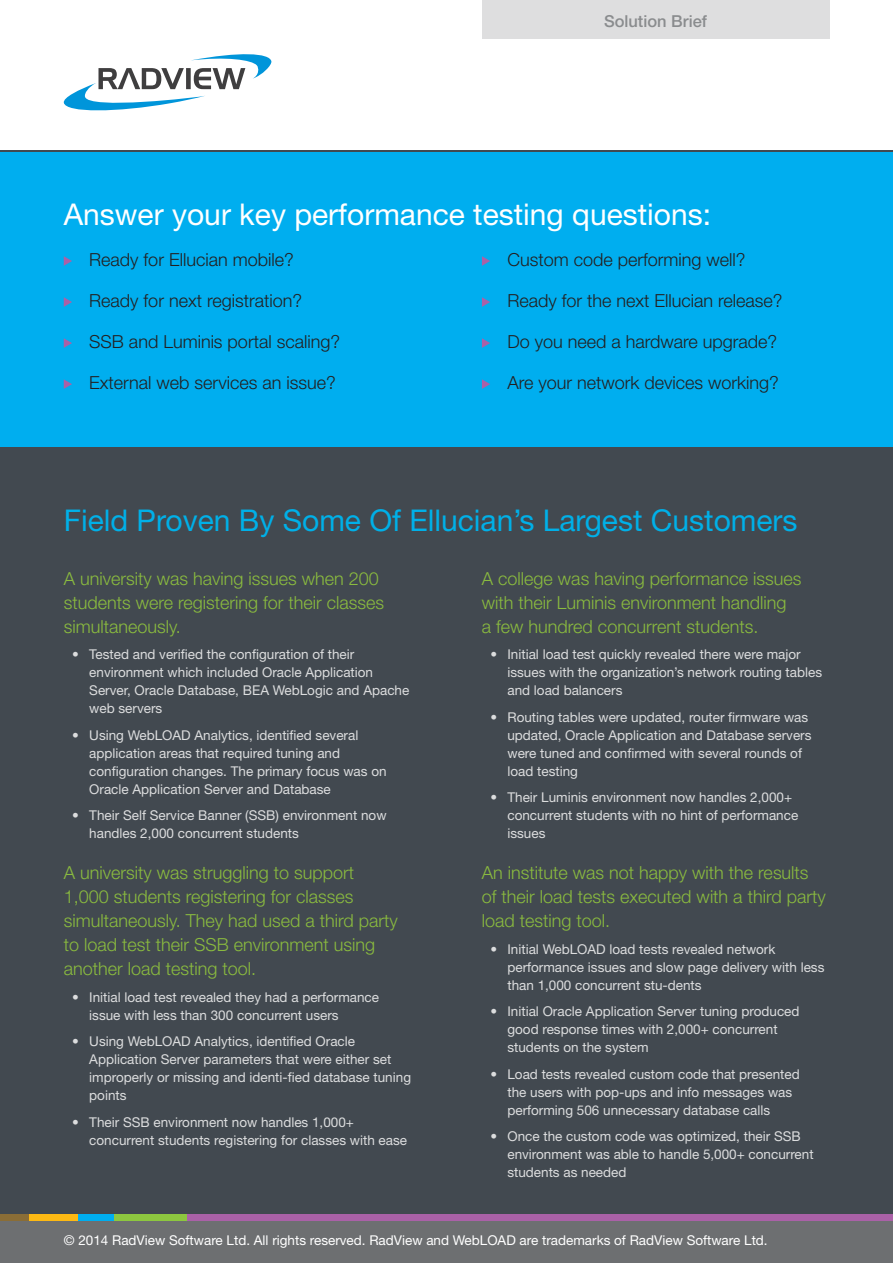
<style>
.page{position:relative;width:893px;height:1263px;background:#fff}
.page>*{position:absolute;margin:0;border:0;box-sizing:border-box;transform-origin:0 0}
.t1{font:30px "Helvetica Neue LT Std";color:#00b0e8}
.t2{font:30px "Helvetica Neue LT Std";color:#fff}
.t3{font:300 18px/24px "Helvetica Neue LT Std";color:#8abb3f}
.t4{font:300 18px "Helvetica Neue LT Std";color:#231f20}
.t5{font:500 16.5px "Helvetica Neue LT Std";color:#8a8c8e}
.t6{font:13.5px/18px "Helvetica Neue LT Std";color:#dcddde}
.t7{font:13.5px "Helvetica Neue LT Std";color:#fff}
</style>
<div class="page">
<div style="left:0;top:153px;width:893px;height:1110px;background:#424950"></div>
<div style="left:0;top:152px;width:893px;height:294px;background:#00aeef"></div>
<svg style="left:64px;top:54px;width:207px;height:56px"></svg>
<svg style="left:64px;top:256px;width:8px;height:10px"></svg>
<svg style="left:64px;top:297px;width:8px;height:10px"></svg>
<svg style="left:64px;top:338px;width:8px;height:10px"></svg>
<svg style="left:64px;top:379px;width:8px;height:10px"></svg>
<svg style="left:482px;top:256px;width:8px;height:10px"></svg>
<svg style="left:482px;top:297px;width:8px;height:10px"></svg>
<svg style="left:482px;top:338px;width:8px;height:10px"></svg>
<svg style="left:482px;top:379px;width:8px;height:10px"></svg>
<hr style="left:0;top:151px;width:893px;height:1px;background:#424950">
<div style="left:0;top:1220px;width:893px;height:43px;background:#6d6f71"></div>
<div style="left:0;top:1214px;width:30px;height:6px;background:#8a6d36"></div>
<div style="left:30px;top:1214px;width:51px;height:6px;background:#fdb913"></div>
<div style="left:79px;top:1214px;width:72px;height:6px;background:#00aeef"></div>
<div style="left:140px;top:1214px;width:753px;height:6px;background:#aa61a7"></div>
<div style="left:115px;top:1214px;width:72px;height:6px;background:#8dc73f"></div>
<div style="left:482px;top:0;width:347px;height:39px;background:#dededf"></div>
<p class="t5" style="left:604px;top:11px;width:105px">Solution Brief</p>
<h1 class="t2" style="left:64px;top:197px;width:649px">Answer your key performance testing questions:</h1>
<h2 class="t4" style="left:89px;top:249px;width:206px">Ready for Ellucian mobile?</h2>
<h2 class="t4" style="left:89px;top:290px;width:214px">Ready for next registration?</h2>
<h2 class="t4" style="left:89px;top:331px;width:252px">SSB and Luminis portal scaling?</h2>
<h2 class="t4" style="left:89px;top:372px;width:248px">External web services an issue?</h2>
<h2 class="t4" style="left:507px;top:248px;width:240px">Custom code performing well?</h2>
<h2 class="t4" style="left:507px;top:289px;width:277px">Ready for the next Ellucian release?</h2>
<h2 class="t4" style="left:507px;top:330px;width:271px">Do you need a hardware upgrade?</h2>
<h2 class="t4" style="left:507px;top:371px;width:273px">Are your network devices working?</h2>
<h1 class="t1" style="left:64px;top:503px;width:735px">Field Proven By Some Of Ellucian’s Largest Customers</h1>
<h2 class="t3" style="left:64px;top:566px;width:322px">A university was having issues when 200 students were registering for their classes simultaneously.</h2>
<p class="t6" style="left:89px;top:645px;width:322px;text-indent:-17px">• Tested and verified the configuration of their environment which included Oracle Application Server, Oracle Database, BEA WebLogic and Apache web servers</p>
<p class="t6" style="left:89px;top:726px;width:299px;text-indent:-17px">• Using WebLOAD Analytics, identified several application areas that required tuning and configuration changes. The primary focus was on Oracle Application Server and Database</p>
<p class="t6" style="left:89px;top:806px;width:299px;text-indent:-17px">• Their Self Service Banner (SSB) environment now handles 2,000 concurrent students</p>
<h2 class="t3" style="left:64px;top:860px;width:336px">A university was struggling to support 1,000 students registering for classes simultaneously. They had used a third party to load test their SSB environment using another load testing tool.</h2>
<p class="t6" style="left:89px;top:988px;width:291px;text-indent:-17px">• Initial load test revealed they had a performance issue with less than 300 concurrent users</p>
<p class="t6" style="left:89px;top:1032px;width:323px;text-indent:-17px">• Using WebLOAD Analytics, identified Oracle Application Server parameters that were either set improperly or missing and identi-fied database tuning points</p>
<p class="t6" style="left:89px;top:1113px;width:319px;text-indent:-17px">• Their SSB environment now handles 1,000+ concurrent students registering for classes with ease</p>
<h2 class="t3" style="left:482px;top:566px;width:321px">A college was having performance issues with their Luminis environment handling<br>a few hundred concurrent students.</h2>
<p class="t6" style="left:507px;top:645px;width:316px;text-indent:-17px">• Initial load test quickly revealed there were major issues with the organization’s network routing tables and load balancers</p>
<p class="t6" style="left:507px;top:708px;width:306px;text-indent:-17px">• Routing tables were updated, router firmware was updated, Oracle Application and Database servers were tuned and confirmed with several rounds of load testing</p>
<p class="t6" style="left:507px;top:788px;width:292px;text-indent:-17px">• Their Luminis environment now handles 2,000+ concurrent students with no hint of performance issues</p>
<h2 class="t3" style="left:482px;top:860px;width:345px">An institute was not happy with the results of their load tests executed with a third party load testing tool.</h2>
<p class="t6" style="left:507px;top:940px;width:319px;text-indent:-17px">• Initial WebLOAD load tests revealed network performance issues and slow page delivery with less than 1,000 concurrent stu-dents</p>
<p class="t6" style="left:507px;top:1002px;width:294px;text-indent:-17px">• Initial Oracle Application Server tuning produced good response times with 2,000+ concurrent students on the system</p>
<p class="t6" style="left:507px;top:1065px;width:294px;text-indent:-17px">• Load tests revealed custom code that presented the users with pop-ups and info messages was performing 506 unnecessary database calls</p>
<p class="t6" style="left:507px;top:1127px;width:308px;text-indent:-17px">• Once the custom code was optimized, their SSB environment was able to handle 5,000+ concurrent students as needed</p>
<p class="t7" style="left:64px;top:1232px;width:705px">© 2014 RadView Software Ltd. All rights reserved. RadView and WebLOAD are trademarks of RadView Software Ltd.</p>
</div>
